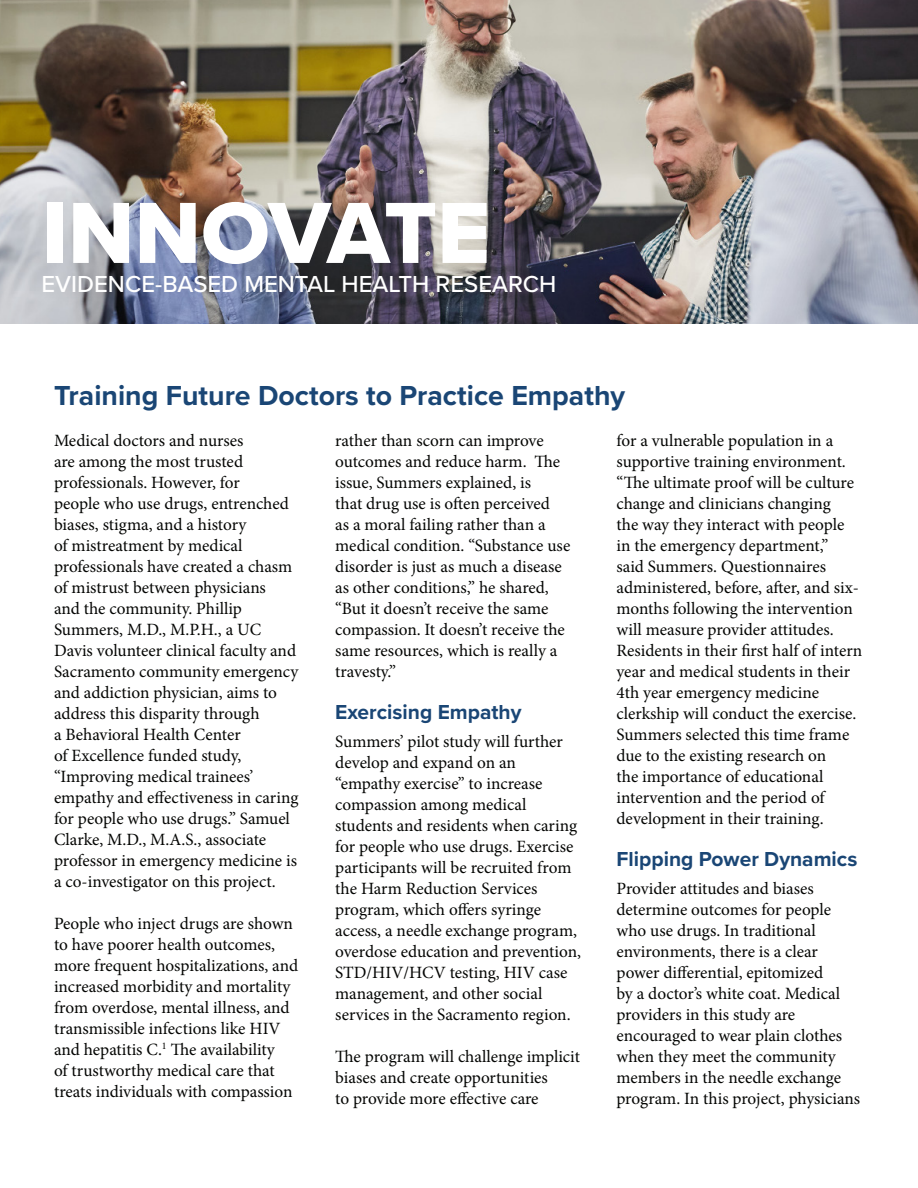
<style>
.page{position:relative;width:918px;height:1188px;background:#fff}
.page>*{position:absolute;margin:0;border:0;box-sizing:border-box;transform-origin:0 0}
.t1{font:90px "Proxima Nova Extrabld";color:#fff}
.t2{font:700 28.5px "Proxima Nova";color:#1a4675}
.t3{font:500 24px "Proxima Nova";color:#fff}
.t4{font:700 21px "Proxima Nova";color:#1a4675}
.t5{font:17.25px/21px "Minion Pro";color:#040503}
</style>
<div class="page">
<img style="left:0;top:0;width:918px;height:324px">
<p class="t1" style="left:42px;top:166px;width:450px">INNOVATE</p>
<p class="t3" style="left:42px;top:266px;width:516px">EVIDENCE-BASED MENTAL HEALTH RESEARCH</p>
<p class="t2" style="left:54px;top:374px;width:573px">Training Future Doctors to Practice Empathy</p>
<p class="t5" style="left:54px;top:430px;width:246px">Medical doctors and nurses<br>are among the most trusted professionals. However, for<br>people who use drugs, entrenched biases, stigma, and a history<br>of mistreatment by medical professionals have created a chasm of mistrust between physicians<br>and the community. Phillip<br>Summers, M.D., M.P.H., a UC<br>Davis volunteer clinical faculty and<br>Sacramento community emergency and addiction physician, aims to address this disparity through<br>a Behavioral Health Center<br>of Excellence funded study, “Improving medical trainees’ empathy and effectiveness in caring for people who use drugs.” Samuel<br>Clarke, M.D., M.A.S., associate professor in emergency medicine is a co-investigator on this project.</p>
<p class="t5" style="left:54px;top:913px;width:246px">People who inject drugs are shown to have poorer health outcomes, more frequent hospitalizations, and increased morbidity and mortality from overdose, mental illness, and transmissible infections like HIV and hepatitis C.<sup>1</sup> The availability<br>of trustworthy medical care that treats individuals with compassion</p>
<p class="t5" style="left:335px;top:430px;width:237px">rather than scorn can improve outcomes and reduce harm. The issue, Summers explained, is<br>that drug use is often perceived<br>as a moral failing rather than a medical condition. “Substance use disorder is just as much a disease as other conditions,” he shared, “But it doesn’t receive the same compassion. It doesn’t receive the same resources, which is really a travesty.”</p>
<p class="t4" style="left:335px;top:697px;width:188px">Exercising Empathy</p>
<p class="t5" style="left:335px;top:731px;width:247px">Summers’ pilot study will further develop and expand on an “empathy exercise” to increase compassion among medical students and residents when caring for people who use drugs. Exercise participants will be recruited from the Harm Reduction Services program, which offers syringe access, a needle exchange program, overdose education and prevention,<br>STD/HIV/HCV testing, HIV case management, and other social services in the Sacramento region.</p>
<p class="t5" style="left:335px;top:1046px;width:246px">The program will challenge implicit biases and create opportunities<br>to provide more effective care</p>
<p class="t5" style="left:616px;top:430px;width:247px">for a vulnerable population in a supportive training environment. “The ultimate proof will be culture change and clinicians changing<br>the way they interact with people in the emergency department,”<br>said Summers. Questionnaires administered, before, after, and six&shy;months following the intervention will measure provider attitudes.<br>Residents in their first half of intern year and medical students in their 4th year emergency medicine clerkship will conduct the exercise.<br>Summers selected this time frame due to the existing research on<br>the importance of educational intervention and the period of development in their training.</p>
<p class="t4" style="left:616px;top:844px;width:242px">Flipping Power Dynamics</p>
<p class="t5" style="left:616px;top:878px;width:245px">Provider attitudes and biases determine outcomes for people who use drugs. In traditional environments, there is a clear power differential, epitomized<br>by a doctor’s white coat. Medical providers in this study are encouraged to wear plain clothes when they meet the community members in the needle exchange program. In this project, physicians</p>
</div>
